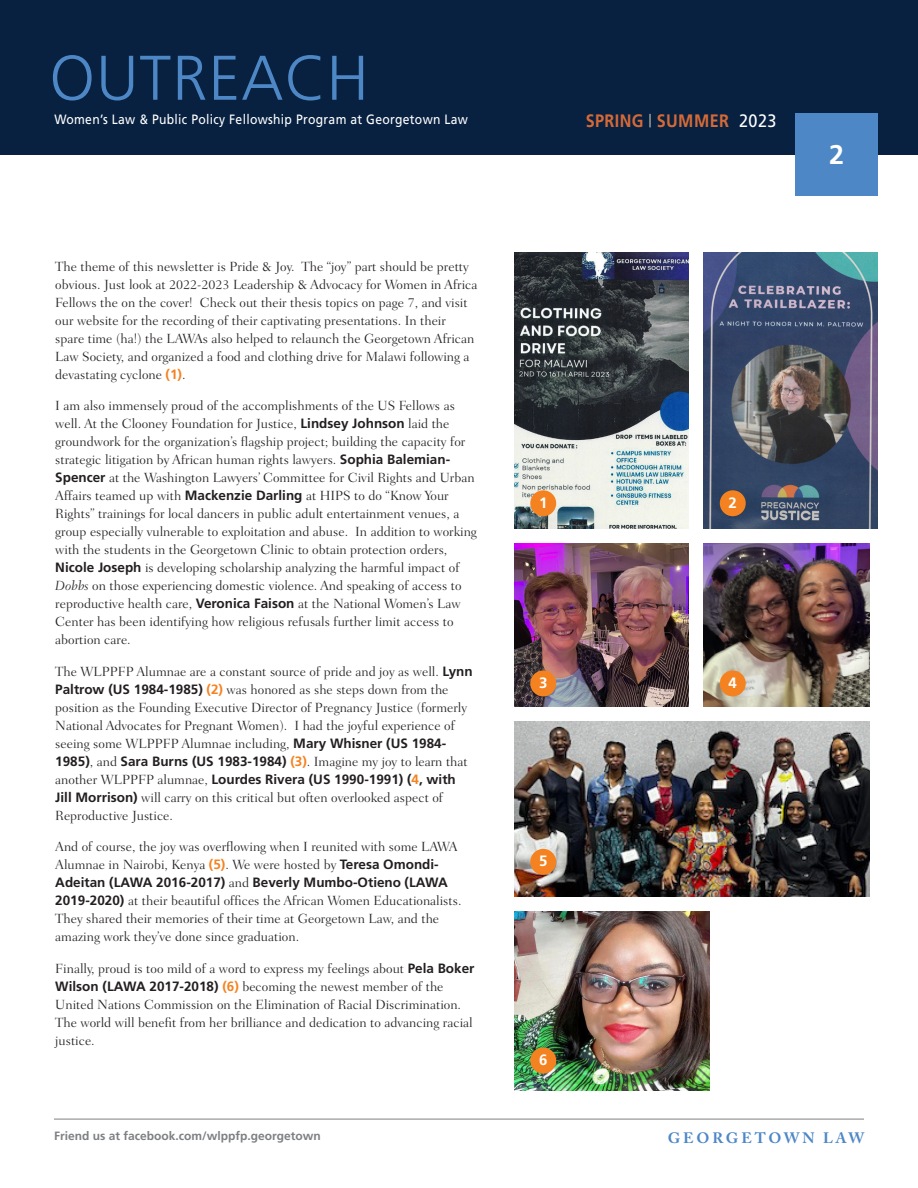
<style>
.page{position:relative;width:918px;height:1188px;background:#fff}
.page>*{position:absolute;margin:0;border:0;box-sizing:border-box;transform-origin:0 0}
.t1{font:300 63px "Frutiger LT Std";letter-spacing:.02em;color:#4d87c6}
.t2{font:700 27px "Frutiger LT Std";color:#fff}
.t3{font:700 18px "Frutiger LT Std";letter-spacing:.025em;color:#d56a37;scale:.9 1}
.t4{font:700 15px "Adobe Caslon Pro";letter-spacing:.19em;color:#4d87c6}
.t5{font:700 15px "Frutiger LT Std";color:#fff}
.body_text{font:300 13.5px/18px "Fairfield LT Std";color:#231f20}
.t6{font:13.5px "Frutiger LT Std";letter-spacing:.025em;color:#fff;scale:.9 1}
.t7{font:700 12px "Frutiger LT Std";color:#7e8083}
.s1{font-family:"Frutiger LT Std";font-weight:700;color:#f58220}
.s2{font-family:"Frutiger LT Std";font-weight:700}
.s3{font-style:italic}
.s4{font-weight:400;color:#fff}
</style>
<div class="page">
<div style="left:0;top:0;width:918px;height:155px;background:#082141"></div>
<div style="left:796px;top:113px;width:82px;height:82px;background:#4d87c6"></div>
<hr style="left:54px;top:1119px;width:810px;height:1px;background:#7e8083">
<img style="left:514px;top:911px;width:195px;height:180px">
<img style="left:514px;top:253px;width:174px;height:276px">
<img style="left:514px;top:544px;width:174px;height:162px">
<img style="left:703px;top:544px;width:166px;height:162px">
<img style="left:703px;top:253px;width:175px;height:276px">
<img style="left:514px;top:721px;width:355px;height:175px">
<div style="left:530px;top:490px;width:26px;height:26px;background:#f58220;border-radius:50%"></div>
<div style="left:720px;top:490px;width:26px;height:26px;background:#f58220;border-radius:50%"></div>
<div style="left:530px;top:670px;width:26px;height:26px;background:#f58220;border-radius:50%"></div>
<div style="left:720px;top:670px;width:26px;height:26px;background:#f58220;border-radius:50%"></div>
<div style="left:530px;top:849px;width:26px;height:26px;background:#f58220;border-radius:50%"></div>
<div style="left:530px;top:1048px;width:26px;height:26px;background:#f58220;border-radius:50%"></div>
<h1 class="t1" style="left:50px;top:42px;width:321px">OUTREACH</h1>
<p class="t6" style="left:54px;top:111px;width:461px">Women’s Law &amp; Public Policy Fellowship Program at Georgetown Law</p>
<p class="body_text" style="left:55px;top:257px;width:424px">The theme of this newsletter is Pride &amp; Joy. The “joy” part should be pretty obvious. Just look at 2022-2023 Leadership &amp; Advocacy for Women in Africa Fellows the on the cover! Check out their thesis topics on page 7, and visit our website for the recording of their captivating presentations. In their spare time (ha!) the LAWAs also helped to relaunch the Georgetown African Law Society, and organized a food and clothing drive for Malawi following a devastating cyclone <span class="s1">(1)</span>.</p>
<p class="body_text" style="left:55px;top:397px;width:423px">I am also immensely proud of the accomplishments of the US Fellows as well. At the Clooney Foundation for Justice, <span class="s2">Lindsey Johnson</span> laid the groundwork for the organization’s flagship project; building the capacity for strategic litigation by African human rights lawyers. <span class="s2">Sophia Balemian-Spencer</span> at the Washington Lawyers’ Committee for Civil Rights and Urban Affairs teamed up with <span class="s2">Mackenzie Darling</span> at HIPS to do “Know Your Rights” trainings for local dancers in public adult entertainment venues, a group especially vulnerable to exploitation and abuse. In addition to working with the students in the Georgetown Clinic to obtain protection orders, <span class="s2">Nicole Joseph</span> is developing scholarship analyzing the harmful impact of <span class="s3">Dobbs</span> on those experiencing domestic violence. And speaking of access to reproductive health care, <span class="s2">Veronica Faison</span> at the National Women’s Law Center has been identifying how religious refusals further limit access to abortion care.</p>
<p class="body_text" style="left:55px;top:662px;width:419px">The WLPPFP Alumnae are a constant source of pride and joy as well. <span class="s2">Lynn Paltrow (US 1984-1985)</span> <span class="s1">(2)</span> was honored as she steps down from the position as the Founding Executive Director of Pregnancy Justice (formerly National Advocates for Pregnant Women). I had the joyful experience of seeing some WLPPFP Alumnae including, <span class="s2">Mary Whisner (US 1984- 1985)</span>, and <span class="s2">Sara Burns (US 1983-1984)</span> <span class="s1">(3)</span>. Imagine my joy to learn that another WLPPFP alumnae, <span class="s2">Lourdes Rivera (US 1990-1991) (</span><span class="s1">4</span><span class="s2">, with Jill Morrison)</span> will carry on this critical but often overlooked aspect of Reproductive Justice.</p>
<p class="body_text" style="left:55px;top:838px;width:408px">And of course, the joy was overflowing when I reunited with some LAWA Alumnae in Nairobi, Kenya <span class="s1">(5)</span>. We were hosted by <span class="s2">Teresa Omondi-Adeitan (LAWA 2016-2017)</span> and <span class="s2">Beverly Mumbo-Otieno (LAWA 2019-2020)</span> at their beautiful offices the African Women Educationalists.<br>They shared their memories of their time at Georgetown Law, and the amazing work they’ve done since graduation.</p>
<p class="body_text" style="left:55px;top:959px;width:421px">Finally, proud is too mild of a word to express my feelings about <span class="s2">Pela Boker Wilson (LAWA 2017-2018)</span> <span class="s1">(6)</span> becoming the newest member of the United Nations Commission on the Elimination of Racial Discrimination.<br>The world will benefit from her brilliance and dedication to advancing racial justice.</p>
<p class="t7" style="left:54px;top:1128px;width:268px">Friend us at facebook.com/wlppfp.georgetown</p>
<h3 class="t3" style="left:586px;top:110px;width:213px">SPRING <sup>|</sup> SUMMER <span class="s4">2023</span></h3>
<h2 class="t2" style="left:829px;top:138px;width:17px">2</h2>
<p class="t5" style="left:539px;top:494px;width:10px">1</p>
<p class="t5" style="left:729px;top:494px;width:10px">2</p>
<p class="t5" style="left:539px;top:674px;width:10px">3</p>
<p class="t5" style="left:729px;top:674px;width:10px">4</p>
<p class="t5" style="left:539px;top:852px;width:10px">5</p>
<p class="t5" style="left:539px;top:1051px;width:10px">6</p>
<p class="t4" style="left:668px;top:1129px;width:198px">GEORGETOWN LAW</p>
</div>
